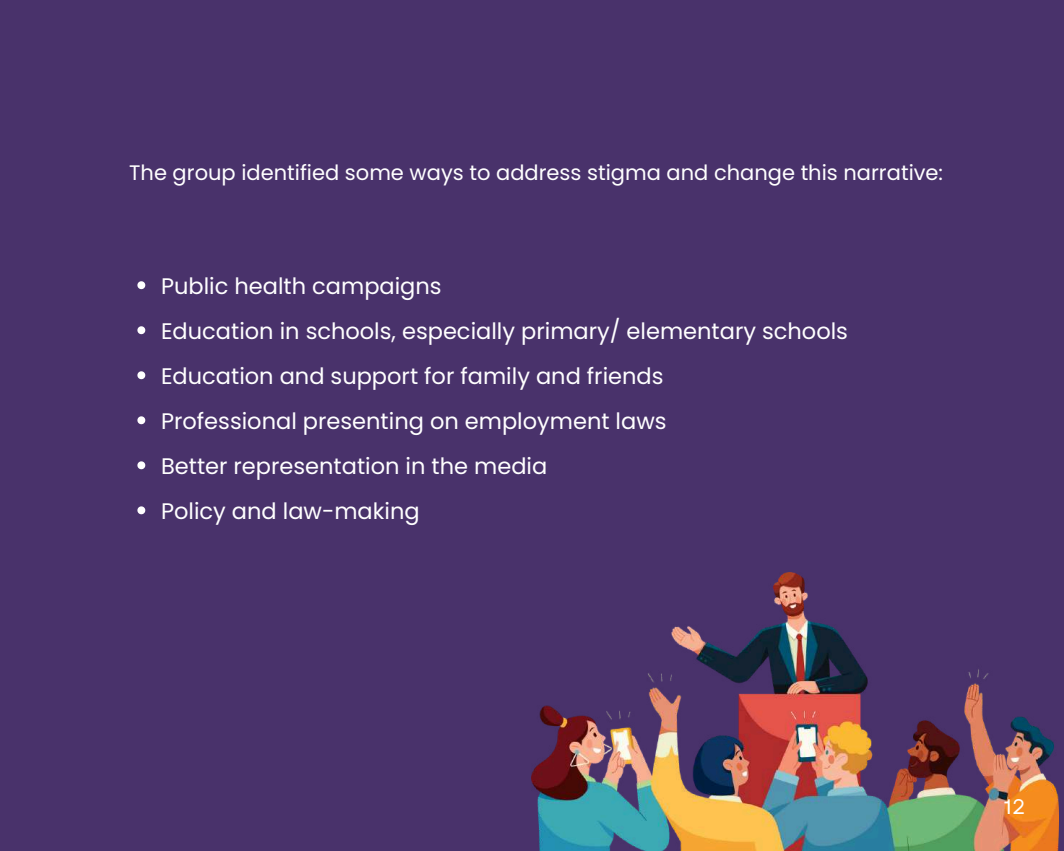
<style>
.page{position:relative;width:1064px;height:851px;background:#fff}
.page>*{position:absolute;margin:0;border:0;box-sizing:border-box;transform-origin:0 0}
.t1{font:22.5px/45px "Poppins";color:#fff}
.t2{font:21px "Poppins";color:#fff}
.t3{font:21px "Garet";color:#fff}
</style>
<div class="page">
<div style="left:0;top:0;width:1063px;height:850px;background:#49326b"></div>
<img style="left:531px;top:572px;width:527px;height:278px">
<svg style="left:137px;top:281px;width:8px;height:8px"></svg>
<svg style="left:137px;top:326px;width:8px;height:8px"></svg>
<svg style="left:137px;top:371px;width:8px;height:8px"></svg>
<svg style="left:137px;top:416px;width:8px;height:8px"></svg>
<svg style="left:137px;top:461px;width:8px;height:8px"></svg>
<svg style="left:137px;top:506px;width:8px;height:8px"></svg>
<p class="t2" style="left:129px;top:158px;width:815px">The group identified some ways to address stigma and change this narrative:</p>
<p class="t1" style="left:161px;top:263px;width:688px">Public health campaigns<br>Education in schools, especially primary/ elementary schools Education and support for family and friends<br>Professional presenting on employment laws<br>Better representation in the media<br>Policy and law-making</p>
<p class="t3" style="left:1003px;top:791px;width:23px">12</p>
</div>
